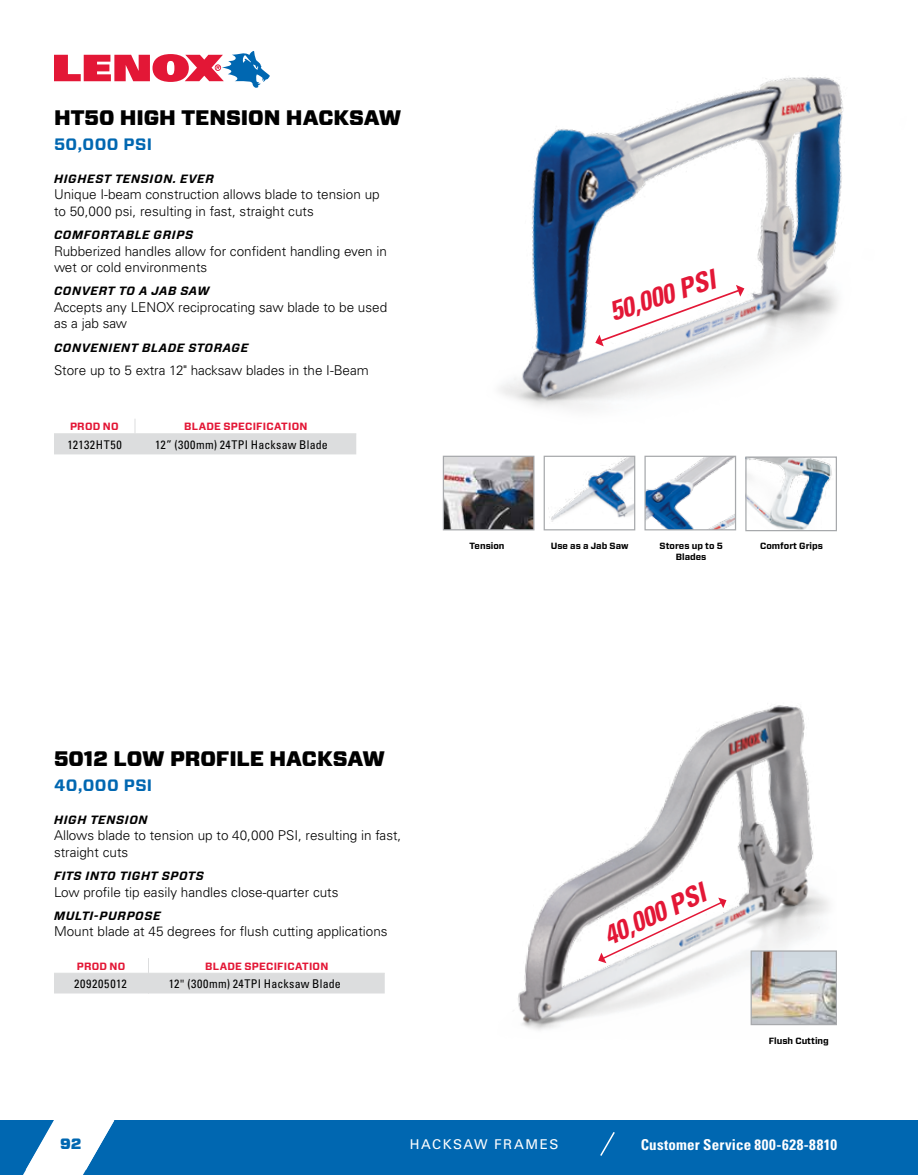
<style>
.page{position:relative;width:918px;height:1175px;background:#fff}
.page>*{position:absolute;margin:0;border:0;box-sizing:border-box;transform-origin:0 0}
.t1{font:italic 700 condensed 27px "Univers LT Std";color:#e31736}
.t2{font:900 21px "Forza";letter-spacing:-.005em;color:#000}
.t3{font:700 16.5px "Forza";letter-spacing:.03em;color:#0067b1}
.t4{font:700 condensed 15px "Univers LT Std";letter-spacing:.015em;color:#fff}
.t5{font:900 15px "Forza";color:#0067b1}
.t6{font:300 13.5px/16.5px "Univers LT Std";color:#000}
.t7{font:13.5px "Univers LT Std";letter-spacing:.11em;color:#fff}
.t8{font:italic 700 12px "Forza";letter-spacing:.06em;color:#000}
.t9{font:condensed 12px "Univers LT Std";letter-spacing:.03em;color:#000}
.t10{font:condensed 12px "Univers LT Std";letter-spacing:.055em;color:#000}
.t11{font:700 10.5px "Forza";letter-spacing:.02em;color:#e31736}
.t12{font:700 9px/10.8px "Forza";color:#000;text-align:center}
.s1{font-weight:400;font-stretch:condensed}
.s2{font-stretch:normal}
</style>
<div class="page">
<div style="left:0;top:1120px;width:918px;height:54px;background:#0067b1"></div>
<svg style="left:23px;top:1120px;width:92px;height:54px"></svg>
<svg style="left:54px;top:51px;width:216px;height:37px"></svg>
<svg style="left:600px;top:1132px;width:15px;height:24px"></svg>
<svg style="left:54px;top:419px;width:302px;height:35px"></svg>
<hr style="left:54px;top:433px;width:81px;height:1px;background:#dcddde">
<hr style="left:135px;top:433px;width:221px;height:1px;background:#dcddde">
<img style="left:442px;top:77px;width:402px;height:409px">
<svg style="left:595px;top:285px;width:149px;height:90px"></svg>
<img style="left:445px;top:457px;width:87px;height:71px">
<div style="left:443px;top:455px;width:91px;height:75px;border:1px solid #a7a9ac"></div>
<img style="left:549px;top:457px;width:84px;height:65px">
<div style="left:544px;top:455px;width:91px;height:75px;border:1px solid #a7a9ac"></div>
<img style="left:646px;top:457px;width:88px;height:71px">
<div style="left:644px;top:455px;width:92px;height:75px;border:1px solid #a7a9ac"></div>
<img style="left:747px;top:458px;width:88px;height:71px">
<div style="left:745px;top:456px;width:92px;height:75px;border:1px solid #a7a9ac"></div>
<img style="left:518px;top:705px;width:319px;height:325px">
<svg style="left:54px;top:958px;width:331px;height:35px"></svg>
<svg style="left:598px;top:897px;width:128px;height:66px"></svg>
<img style="left:753px;top:952px;width:82px;height:71px">
<div style="left:751px;top:950px;width:86px;height:75px;border:1px solid #a7a9ac"></div>
<h2 class="t2" style="left:54px;top:103px;width:143px">HT50 HIGH TENSION</h2>
<h2 class="t2" style="left:286px;top:103px;width:82px">HACKSAW</h2>
<p class="t3" style="left:54px;top:133px;width:100px">50,000 PSI</p>
<p class="t8" style="left:54px;top:170px;width:161px">HIGHEST TENSION. EVER</p>
<p class="t6" style="left:54px;top:186px;width:327px">Unique I-beam construction allows blade to tension up to 50,000 psi, resulting in fast, straight cuts</p>
<p class="t8" style="left:54px;top:227px;width:10px">COMFORTABL</p>
<p class="t8" style="left:142px;top:227px;width:21px">E GRIPS</p>
<p class="t6" style="left:54px;top:242px;width:335px">Rubberized handles allow for confident handling even in wet or cold environments</p>
<p class="t8" style="left:54px;top:283px;width:11px">CONV</p>
<p class="t8" style="left:90px;top:283px;width:71px">ERT TO AJAB</p>
<p class="t8" style="left:180px;top:283px;width:31px">SA W</p>
<p class="t6" style="left:54px;top:299px;width:335px">Accepts any LENOX reciprocating saw blade to be used as a jab saw</p>
<p class="t8" style="left:54px;top:339px;width:98px">CONVENIENT BLAD</p>
<p class="t8" style="left:177px;top:339px;width:22px">E STORAG</p>
<p class="t8" style="left:241px;top:339px;width:9px">E</p>
<p class="t6" style="left:54px;top:362px;width:316px">Store up to 5 extra 12<span class="s1">"</span> hacksaw blades in the I-Beam</p>
<p class="t11" style="left:70px;top:419px;width:50px">PROD NO</p>
<p class="t11" style="left:184px;top:419px;width:9px">blade</p>
<p class="t11" style="left:224px;top:419px;width:8px">spe</p>
<p class="t11" style="left:245px;top:419px;width:37px">cification</p>
<p class="t9" style="left:68px;top:437px;width:56px">12132HT50</p>
<p class="t9" style="left:155px;top:437px;width:174px">12” (300mm) 24TPI Hacksaw Blade</p>
<h1 class="t1" style="left:605px;top:296px;width:111px;rotate:-18deg">50,000 PSI</h1>
<p class="t12" style="left:470px;top:540px;width:36px">Tension</p>
<p class="t12" style="left:551px;top:540px;width:79px">Use as a Jab Saw</p>
<p class="t12" style="left:660px;top:540px;width:65px">Stores up to 5<br>Blades</p>
<p class="t12" style="left:760px;top:540px;width:64px">Comfort Grips</p>
<h2 class="t2" style="left:54px;top:744px;width:77px">5012 LOW</h2>
<h2 class="t2" style="left:170px;top:744px;width:16px">PRO</h2>
<h2 class="t2" style="left:216px;top:744px;width:26px">FILE</h2>
<h2 class="t2" style="left:269px;top:744px;width:82px">HACKSAW</h2>
<p class="t3" style="left:54px;top:774px;width:100px">40,000 PSI</p>
<p class="t8" style="left:54px;top:811px;width:95px">HIGH TENSION</p>
<p class="t6" style="left:54px;top:827px;width:349px">Allows blade to tension up to 40,000 PSI, resulting in fast, straight cuts</p>
<p class="t8" style="left:54px;top:867px;width:8px">FITS</p>
<p class="t8" style="left:86px;top:867px;width:9px">INTO</p>
<p class="t8" style="left:120px;top:867px;width:9px">TIGHT</p>
<p class="t8" style="left:162px;top:867px;width:10px">SPOTS</p>
<p class="t6" style="left:54px;top:883px;width:286px">Low profile tip easily handles close-quarter cuts</p>
<p class="t8" style="left:54px;top:907px;width:9px">MULTI</p>
<p class="t8" style="left:94px;top:907px;width:16px">-PURPOS</p>
<p class="t8" style="left:153px;top:907px;width:9px">E</p>
<p class="t6" style="left:54px;top:923px;width:335px">Mount blade at 45 degrees for flush cutting applications</p>
<p class="t11" style="left:77px;top:959px;width:50px">PROD NO</p>
<p class="t11" style="left:205px;top:959px;width:9px">blade</p>
<p class="t11" style="left:245px;top:959px;width:8px">spe</p>
<p class="t11" style="left:266px;top:959px;width:37px">cification</p>
<p class="t10" style="left:74px;top:976px;width:54px">209205012</p>
<p class="t9" style="left:169px;top:976px;width:174px">12<span class="s2">"</span> (300mm) 24TPI Hacksaw Blade</p>
<h1 class="t1" style="left:598px;top:922px;width:111px;rotate:-25deg">40,000 PSI</h1>
<p class="t12" style="left:769px;top:1035px;width:62px">Flush Cutting</p>
<p class="t5" style="left:60px;top:1133px;width:23px">92</p>
<p class="t4" style="left:641px;top:1135px;width:198px">Customer Service 800-628-8810</p>
<p class="t7" style="left:410px;top:1136px;width:150px">HACKSAW FRAM ES</p>
</div>
